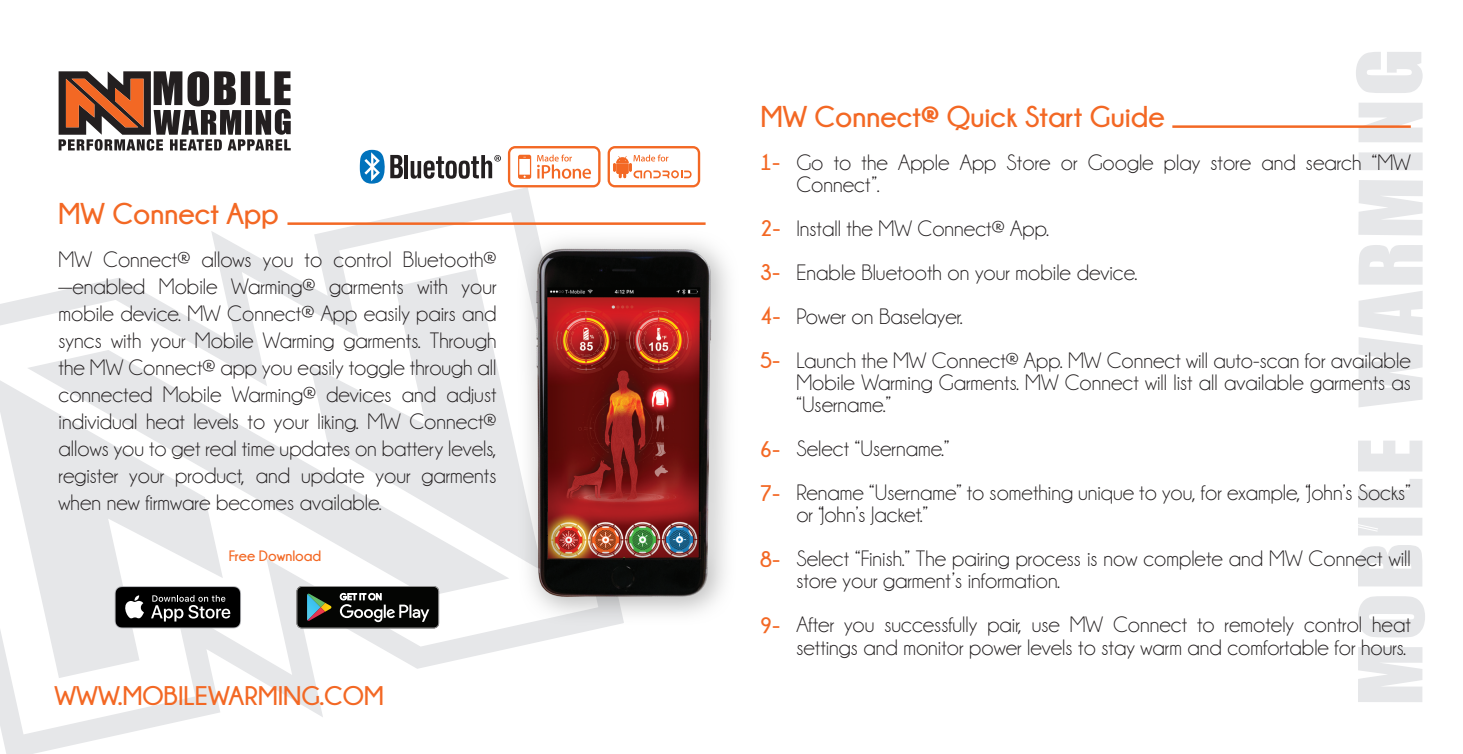
<style>
.page{position:relative;width:1463px;height:754px;background:#fff}
.page>*{position:absolute;margin:0;border:0;box-sizing:border-box;transform-origin:0 0}
.t1{font:700 30px "Champagne&Limousines";color:#f36824}
.t2{font:700 26.75px "Champagne&Limousines";color:#f36824}
.t3{font:22.5px/27px "Champagne&Limousines";color:#231f20}
.t4{font:700 22.5px/44px "Champagne&Limousines";color:#f36824;text-align:justify}
.t5{font:700 15px "Champagne&Limousines";color:#f36824}
</style>
<div class="page">
<svg style="left:2px;top:187px;width:622px;height:566px"></svg>
<svg style="left:0;top:212px;width:598px;height:522px"></svg>
<img style="left:439px;top:206px;width:290px;height:443px">
<svg style="left:1356px;top:52px;width:66px;height:355px"></svg>
<svg style="left:1358px;top:441px;width:67px;height:261px"></svg>
<svg style="left:59px;top:71px;width:232px;height:80px"></svg>
<hr style="left:1172px;top:125px;width:238px;height:3px;background:#f36824">
<hr style="left:287px;top:222px;width:418px;height:3px;background:#f36824">
<hr style="left:404px;top:155px;width:4px;height:23px;background:#231f20">
<svg style="left:360px;top:150px;width:43px;height:33px"></svg>
<svg style="left:410px;top:155px;width:91px;height:24px"></svg>
<svg style="left:508px;top:146px;width:92px;height:41px"></svg>
<svg style="left:607px;top:146px;width:93px;height:41px"></svg>
<svg style="left:115px;top:586px;width:126px;height:42px;background:#313131"></svg>
<svg style="left:296px;top:586px;width:143px;height:42px;background:#2e312f"></svg>
<h1 class="t1" style="left:59px;top:197px;width:221px">MW Connect App</h1>
<p class="t3" style="left:59px;top:246px;width:439px;text-align:justify">MW Connect® allows you to control Bluetooth® —enabled Mobile Warming® garments with your mobile device. MW Connect® App easily pairs and syncs with your Mobile Warming garments. Through the MW Connect® app you easily toggle through all connected Mobile Warming® devices and adjust individual heat levels to your liking. MW Connect® allows you to get real time updates on battery levels, register your product, and update your garments when new firmware becomes available.</p>
<p class="t5" style="left:229px;top:547px;width:94px">Free Download</p>
<p class="t2" style="left:54px;top:680px;width:331px">WWW.MOBILEWARMING.COM</p>
<h1 class="t1" style="left:760px;top:100px;width:405px">MW Connect® Quick Start Guide</h1>
<p class="t4" style="left:760px;top:140px;width:22px">1-</p>
<p class="t4" style="left:760px;top:206px;width:22px">2- 3- 4- 5-</p>
<p class="t4" style="left:760px;top:426px;width:22px">6-<br>7-</p>
<p class="t4" style="left:760px;top:536px;width:21px">8-</p>
<p class="t4" style="left:760px;top:602px;width:22px">9-</p>
<p class="t3" style="left:796px;top:152px;width:616px;line-height:22px">Go to the Apple App Store or Google play store and search “MW<br>Connect”.</p>
<p class="t3" style="left:796px;top:207px;width:616px;line-height:44px">Install the MW Connect® App.<br>Enable Bluetooth on your mobile device.<br>Power on Baselayer.<br>Launch the MW Connect® App. MW Connect will auto-scan for available</p>
<p class="t3" style="left:796px;top:372px;width:616px;line-height:22px">Mobile Warming Garments. MW Connect will list all available garments as “Username.”</p>
<p class="t3" style="left:796px;top:427px;width:616px;line-height:44px">Select “Username.”<br>Rename “Username” to something unique to you, for example, “John’s Socks”</p>
<p class="t3" style="left:796px;top:493px;width:616px;line-height:44px">or “John’s Jacket.”<br>Select “Finish.” The pairing process is now complete and MW Connect will</p>
<p class="t3" style="left:796px;top:559px;width:616px;line-height:44px">store your garment’s information.<br>After you successfully pair, use MW Connect to remotely control heat</p>
<p class="t3" style="left:796px;top:633px;width:611px">settings and monitor power levels to stay warm and comfortable for hours.</p>
</div>
